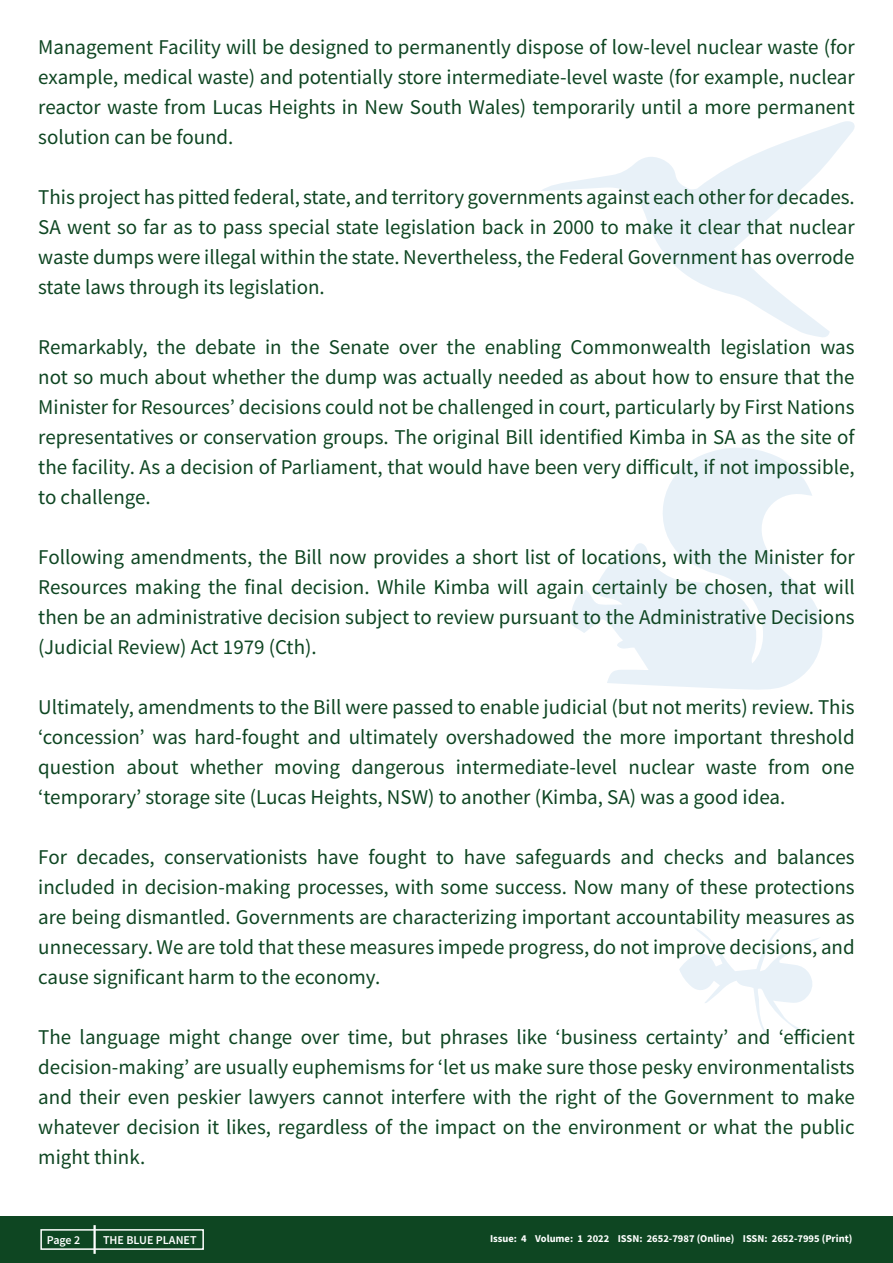
<style>
.page{position:relative;width:893px;height:1263px;background:#fff}
.page>*{position:absolute;margin:0;border:0;box-sizing:border-box;transform-origin:0 0}
.t1{font:21px/30px "Source Sans Pro";color:#0e4622;text-align:justify}
.t2{font:600 12px "Source Sans Pro";color:#fff}
.t3{font:700 10.5px "Source Sans Pro";color:#fff}
</style>
<div class="page">
<svg style="left:679px;top:923px;width:140px;height:114px"></svg>
<svg style="left:570px;top:448px;width:252px;height:242px;fill:#e8f1f8"></svg>
<svg style="left:541px;top:121px;width:314px;height:216px"></svg>
<hr style="left:0;top:0;width:1px;height:591px;background:#040503">
<div style="left:0;top:1216px;width:893px;height:47px;background:#0e4622"></div>
<hr style="left:93px;top:1225px;width:3px;height:29px;background:#fff">
<div style="left:40px;top:1229px;width:164px;height:21px;border:2px solid #fff"></div>
<p class="t1" style="left:38px;top:31px;width:818px">Management Facility will be designed to permanently dispose of low-level nuclear waste (for example, medical waste) and potentially store intermediate-level waste (for example, nuclear reactor waste from Lucas Heights in New South Wales) temporarily until a more permanent solution can be found.</p>
<p class="t1" style="left:38px;top:181px;width:818px">This project has pitted federal, state, and territory governments against each other for decades.<br>SA went so far as to pass special state legislation back in 2000 to make it clear that nuclear waste dumps were illegal within the state. Nevertheless, the Federal Government has overrode state laws through its legislation.</p>
<p class="t1" style="left:38px;top:331px;width:818px">Remarkably, the debate in the Senate over the enabling Commonwealth legislation was not so much about whether the dump was actually needed as about how to ensure that the Minister for Resources’ decisions could not be challenged in court, particularly by First Nations representatives or conservation groups. The original Bill identified Kimba in SA as the site of the facility. As a decision of Parliament, that would have been very difficult, if not impossible, to challenge.</p>
<p class="t1" style="left:38px;top:541px;width:818px">Following amendments, the Bill now provides a short list of locations, with the Minister for Resources making the final decision. While Kimba will again certainly be chosen, that will then be an administrative decision subject to review pursuant to the Administrative Decisions (Judicial Review) Act 1979 (Cth).</p>
<p class="t1" style="left:38px;top:691px;width:818px">Ultimately, amendments to the Bill were passed to enable judicial (but not merits) review. This ‘concession’ was hard-fought and ultimately overshadowed the more important threshold question about whether moving dangerous intermediate-level nuclear waste from one ‘temporary’ storage site (Lucas Heights, NSW) to another (Kimba, SA) was a good idea.</p>
<p class="t1" style="left:38px;top:841px;width:818px">For decades, conservationists have fought to have safeguards and checks and balances included in decision-making processes, with some success. Now many of these protections are being dismantled. Governments are characterizing important accountability measures as unnecessary. We are told that these measures impede progress, do not improve decisions, and cause significant harm to the economy.</p>
<p class="t1" style="left:38px;top:1021px;width:818px">The language might change over time, but phrases like ‘business certainty’ and ‘efficient decision-making’ are usually euphemisms for ‘let us make sure those pesky environmentalists and their even peskier lawyers cannot interfere with the right of the Government to make whatever decision it likes, regardless of the impact on the environment or what the public might think.</p>
<p class="t2" style="left:47px;top:1232px;width:35px">Page 2</p>
<p class="t2" style="left:103px;top:1232px;width:95px">THE BLUE PLANET</p>
<p class="t3" style="left:490px;top:1232px;width:364px">Issue: 4 Volume: 1 2022 ISSN: 2652-7987 (Online) ISSN: 2652-7995 (Print)</p>
</div>
